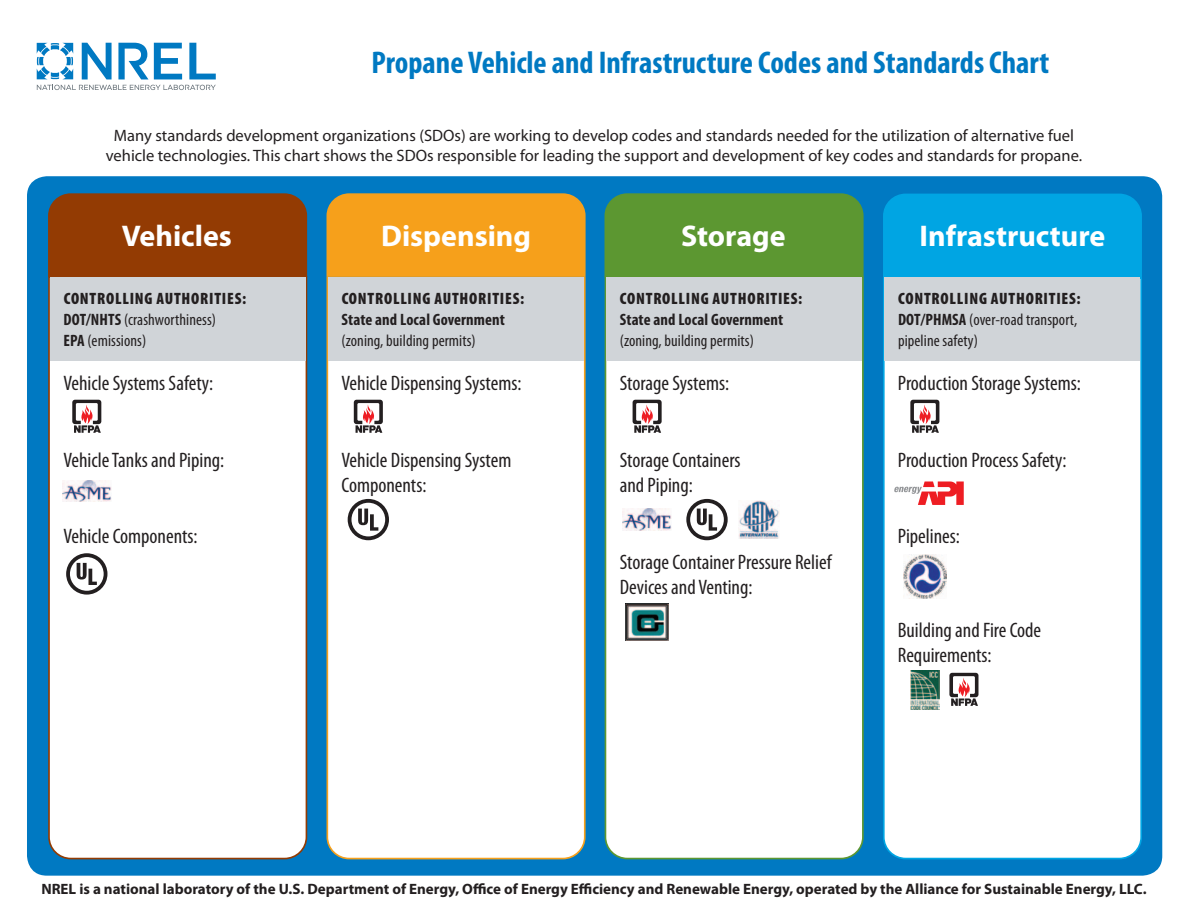
<style>
.page{position:relative;width:1188px;height:918px;background:#fff}
.page>*{position:absolute;margin:0;border:0;box-sizing:border-box;transform-origin:0 0}
.t1{font:700 condensed 31.5px "Myriad Pro";color:#0079c2}
.t2{font:700 30px "Myriad Pro";color:#fff}
.t3{font:condensed 21px/25.2px "Myriad Pro";color:#231f20}
.t4{font:16.5px/19.8px "Myriad Pro";color:#231f20;text-align:center}
.t5{font:condensed 16.5px/21px "Myriad Pro";letter-spacing:.005em;color:#231f20}
.t6{font:900 condensed 16.5px "Myriad Pro";letter-spacing:.045em;color:#231f20}
.t7{font:700 condensed 16.5px "Myriad Pro";letter-spacing:.005em;color:#231f20}
.t8{font:700 15px "Myriad Pro";color:#231f20}
.s1{font-weight:900}
.s2{font-weight:700}
</style>
<div class="page">
<div style="left:27px;top:176px;width:1135px;height:700px;background:#0079c2;border-radius:20px"></div>
<div style="left:48px;top:278px;width:260px;height:582px;background:#fff"></div>
<div style="left:604px;top:278px;width:260px;height:582px;background:#fff"></div>
<div style="left:326px;top:278px;width:260px;height:582px;background:#fff"></div>
<div style="left:883px;top:278px;width:259px;height:582px;background:#fff"></div>
<svg style="left:37px;top:43px;width:36px;height:36px"></svg>
<svg style="left:82px;top:43px;width:30px;height:36px"></svg>
<svg style="left:118px;top:43px;width:30px;height:36px"></svg>
<svg style="left:154px;top:43px;width:28px;height:36px"></svg>
<svg style="left:189px;top:43px;width:27px;height:36px"></svg>
<svg style="left:37px;top:85px;width:179px;height:5px"></svg>
<div style="left:48px;top:193px;width:260px;height:85px;background:#933b03"></div>
<div style="left:604px;top:193px;width:260px;height:85px;background:#5c9731"></div>
<div style="left:326px;top:193px;width:260px;height:85px;background:#f6a01b"></div>
<div style="left:883px;top:193px;width:259px;height:85px;background:#00a5e3"></div>
<svg style="left:348px;top:499px;width:41px;height:41px;background:#aaa8a9"></svg>
<svg style="left:72px;top:400px;width:29px;height:33px"></svg>
<svg style="left:354px;top:400px;width:29px;height:33px"></svg>
<svg style="left:633px;top:400px;width:29px;height:33px"></svg>
<svg style="left:910px;top:400px;width:29px;height:33px"></svg>
<img style="left:63px;top:480px;width:48px;height:22px">
<img style="left:623px;top:509px;width:48px;height:21px">
<svg style="left:66px;top:553px;width:41px;height:42px;background:#acaaab"></svg>
<img style="left:903px;top:555px;width:44px;height:44px">
<img style="left:738px;top:500px;width:42px;height:39px">
<svg style="left:686px;top:499px;width:42px;height:41px;background:#acaaaa"></svg>
<img style="left:626px;top:604px;width:43px;height:36px">
<svg style="left:949px;top:673px;width:29px;height:33px"></svg>
<img style="left:910px;top:671px;width:29px;height:39px">
<svg style="left:894px;top:482px;width:70px;height:23px;background:#f1989b"></svg>
<div style="left:885px;top:278px;width:255px;height:83px;background:#d0d4d8"></div>
<div style="left:606px;top:278px;width:256px;height:83px;background:#d0d4d8"></div>
<div style="left:328px;top:278px;width:256px;height:83px;background:#d0d4d8"></div>
<div style="left:50px;top:278px;width:256px;height:83px;background:#d0d4d8"></div>
<h1 class="t1" style="left:371px;top:43px;width:679px">Propane Vehicle and Infrastructure Codes and Standards Chart</h1>
<p class="t4" style="left:106px;top:125px;width:978px">Many standards development organizations (SDOs) are working to develop codes and standards needed for the utilization of alternative fuel vehicle technologies. This chart shows the SDOs responsible for leading the support and development of key codes and standards for propane.</p>
<h2 class="t2" style="left:122px;top:216px;width:112px">Vehicles</h2>
<h2 class="t2" style="left:381px;top:216px;width:152px">Dispensing</h2>
<h2 class="t2" style="left:681px;top:216px;width:106px">Storage</h2>
<h2 class="t2" style="left:920px;top:217px;width:187px">Infrastructure</h2>
<p class="t5" style="left:64px;top:287px;width:184px"><span class="s1">CONTROLLING AUTHORITIES:<br></span><span class="s2">DOT/NHTS</span> (crashworthiness)<br><span class="s2">EPA</span> (emissions)</p>
<p class="t6" style="left:342px;top:287px;width:184px">CONTROLLING AUTHORITIES:</p>
<p class="t7" style="left:342px;top:309px;width:165px">State and Local Government</p>
<p class="t5" style="left:342px;top:329px;width:136px">(zoning, building permits)</p>
<p class="t6" style="left:620px;top:287px;width:184px">CONTROLLING AUTHORITIES:</p>
<p class="t7" style="left:620px;top:309px;width:165px">State and Local Government</p>
<p class="t5" style="left:620px;top:329px;width:136px">(zoning, building permits)</p>
<p class="t5" style="left:898px;top:287px;width:184px"><span class="s1">CONTROLLING AUTHORITIES:<br></span><span class="s2">DOT/PHMSA</span> (over-road transport, pipeline safety)</p>
<p class="t3" style="left:63px;top:371px;width:151px">Vehicle Systems Safety:</p>
<p class="t3" style="left:342px;top:371px;width:182px">Vehicle Dispensing Systems:</p>
<p class="t3" style="left:620px;top:371px;width:111px">Storage Systems:</p>
<p class="t3" style="left:898px;top:371px;width:185px">Production Storage Systems:</p>
<p class="t3" style="left:63px;top:447px;width:162px">Vehicle Tanks and Piping:</p>
<p class="t3" style="left:342px;top:447px;width:171px">Vehicle Dispensing System<br>Components:</p>
<p class="t3" style="left:620px;top:447px;width:122px">Storage Containers and Piping:</p>
<p class="t3" style="left:898px;top:447px;width:170px">Production Process Safety:</p>
<p class="t3" style="left:63px;top:524px;width:136px">Vehicle Components:</p>
<p class="t3" style="left:898px;top:524px;width:64px">Pipelines:</p>
<p class="t3" style="left:620px;top:549px;width:213px">Storage Container Pressure Relief<br>Devices and Venting:</p>
<p class="t3" style="left:898px;top:617px;width:145px">Building and Fire Code<br>Requirements:</p>
<p class="t8" style="left:41px;top:879px;width:1107px">NREL is a national laboratory of the U.S. Department of Energy, Office of Energy Efficiency and Renewable Energy, operated by the Alliance for Sustainable Energy, LLC.</p>
</div>
